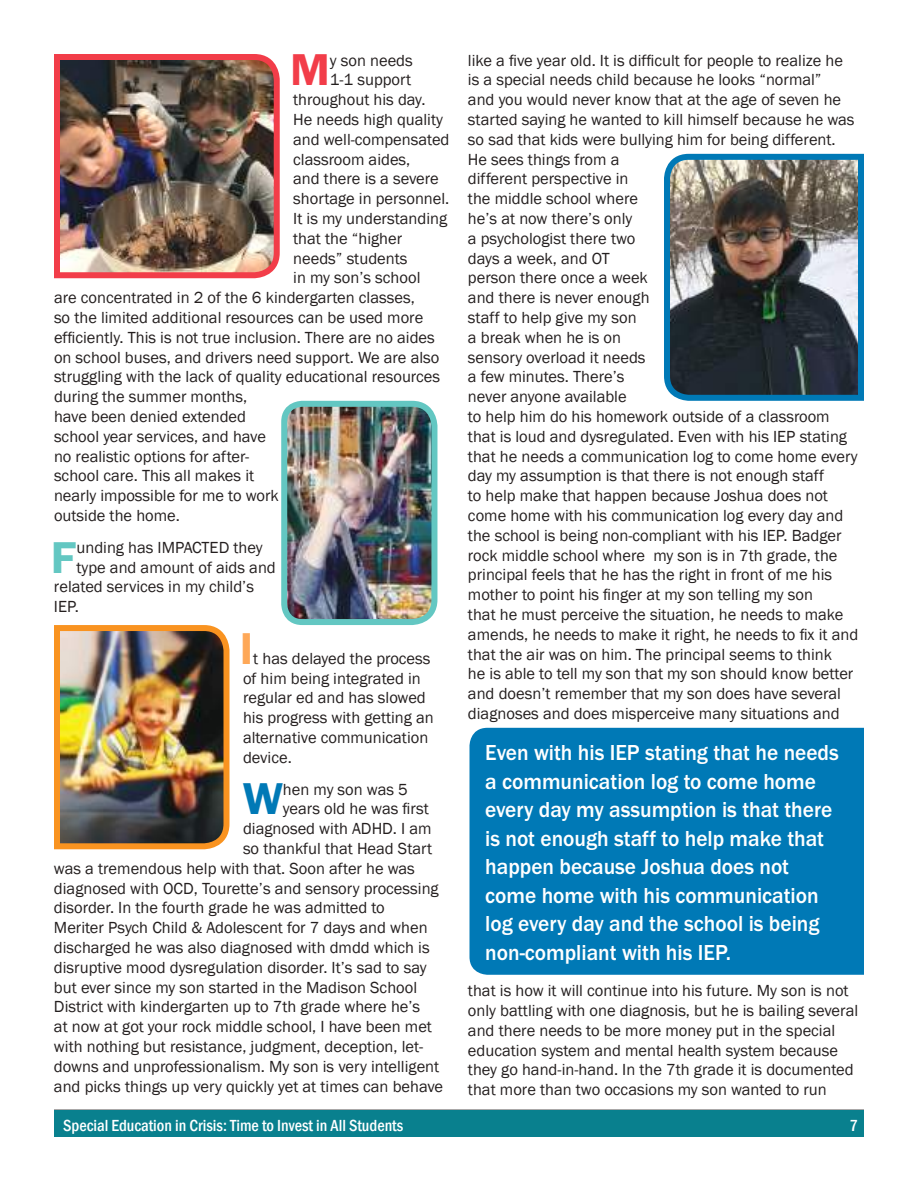
<style>
.page{position:relative;width:918px;height:1188px;background:#fff}
.page>*{position:absolute;margin:0;border:0;box-sizing:border-box;transform-origin:0 0}
.t1{font:600 46.2px "Franklin Gothic Itc T";color:#f23d49}
.t2{font:600 46.2px "Franklin Gothic Itc T";color:#63c7c2}
.t3{font:600 46.2px "Franklin Gothic Itc T";color:#fea858}
.t4{font:600 46.2px "Franklin Gothic Itc T";color:#0079b6}
.t5{font:500 22.5px/28.5px "Franklin Gothic Itc T";color:#fff;scale:.95 1}
.t6{font:16.5px/19.8px "Franklin Gothic";color:#241f1f}
.t7{font:500 condensed 16.5px "Franklin Gothic";color:#fff}
</style>
<div class="page">
<img style="left:54px;top:54px;width:226px;height:225px">
<img style="left:281px;top:400px;width:157px;height:225px">
<img style="left:54px;top:625px;width:176px;height:225px">
<img style="left:664px;top:153px;width:200px;height:248px">
<div style="left:470px;top:728px;width:394px;height:247px;background:#0079b6"></div>
<div style="left:54px;top:1110px;width:810px;height:27px;background:#09808e"></div>
<h1 class="t1" style="left:290px;top:43px;width:41px">M</h1>
<p class="t6" style="left:330px;top:51px;width:84px">y son needs</p>
<p class="t6" style="left:330px;top:70px;width:83px">1-1 support</p>
<p class="t6" style="left:293px;top:90px;width:134px">throughout his day.</p>
<p class="t6" style="left:293px;top:110px;width:151px">He needs high quality</p>
<p class="t6" style="left:293px;top:130px;width:158px">and well-compensated</p>
<p class="t6" style="left:293px;top:150px;width:119px">classroom aides,</p>
<p class="t6" style="left:293px;top:169px;width:147px">and there is a severe</p>
<p class="t6" style="left:293px;top:189px;width:158px">shortage in personnel.</p>
<p class="t6" style="left:293px;top:209px;width:155px">It is my understanding</p>
<p class="t6" style="left:293px;top:229px;width:110px">that the “higher</p>
<p class="t6" style="left:293px;top:249px;width:116px">needs” students</p>
<p class="t6" style="left:293px;top:268px;width:129px">in my son’s school</p>
<p class="t6" style="left:54px;top:288px;width:362px">are concentrated in 2 of the 6 kindergarten classes,</p>
<p class="t6" style="left:54px;top:308px;width:371px">so the limited additional resources can be used more</p>
<p class="t6" style="left:54px;top:328px;width:382px">efficiently. This is not true inclusion. There are no aides</p>
<p class="t6" style="left:54px;top:348px;width:387px">on school buses, and drivers need support. We are also</p>
<p class="t6" style="left:54px;top:367px;width:387px">struggling with the lack of quality educational resources</p>
<p class="t6" style="left:54px;top:387px;width:195px">during the summer months,</p>
<p class="t6" style="left:54px;top:407px;width:194px">have been denied extended</p>
<p class="t6" style="left:54px;top:427px;width:214px">school year services, and have</p>
<p class="t6" style="left:54px;top:447px;width:197px">no realistic options for after-</p>
<p class="t6" style="left:54px;top:466px;width:202px">school care. This all makes it</p>
<p class="t6" style="left:54px;top:486px;width:226px">nearly impossible for me to work</p>
<p class="t6" style="left:54px;top:506px;width:128px">outside the home.</p>
<h1 class="t2" style="left:51px;top:530px;width:27px">F</h1>
<p class="t6" style="left:76px;top:538px;width:188px">unding has IMPACTED they</p>
<p class="t6" style="left:76px;top:558px;width:201px">type and amount of aids and</p>
<p class="t6" style="left:54px;top:577px;width:202px">related services in my child’s</p>
<p class="t6" style="left:54px;top:597px;width:26px">IEP.</p>
<h1 class="t3" style="left:240px;top:621px;width:15px">I</h1>
<p class="t6" style="left:243px;top:649px;width:192px;text-indent:10px">t has delayed the process of him being integrated in regular ed and has slowed his progress with getting an alternative communication device.</p>
<h1 class="t4" style="left:243px;top:772px;width:42px">W</h1>
<p class="t6" style="left:283px;top:780px;width:126px">hen my son was 5</p>
<p class="t6" style="left:283px;top:799px;width:147px">years old he was first</p>
<p class="t6" style="left:243px;top:819px;width:190px">diagnosed with ADHD. I am</p>
<p class="t6" style="left:243px;top:839px;width:191px">so thankful that Head Start</p>
<p class="t6" style="left:54px;top:859px;width:362px">was a tremendous help with that. Soon after he was</p>
<p class="t6" style="left:54px;top:879px;width:386px">diagnosed with OCD, Tourette’s and sensory processing</p>
<p class="t6" style="left:54px;top:898px;width:332px">disorder. In the fourth grade he was admitted to</p>
<p class="t6" style="left:54px;top:918px;width:375px">Meriter Psych Child &amp; Adolescent for 7 days and when</p>
<p class="t6" style="left:54px;top:938px;width:377px">discharged he was also diagnosed with dmdd which is</p>
<p class="t6" style="left:54px;top:958px;width:374px">disruptive mood dysregulation disorder. It’s sad to say</p>
<p class="t6" style="left:54px;top:978px;width:365px">but ever since my son started in the Madison School</p>
<p class="t6" style="left:54px;top:997px;width:368px">District with kindergarten up to 7th grade where he’s</p>
<p class="t6" style="left:54px;top:1017px;width:379px">at now at got your rock middle school, I have been met</p>
<p class="t6" style="left:54px;top:1037px;width:371px">with nothing but resistance, judgment, deception, let-</p>
<p class="t6" style="left:54px;top:1057px;width:387px">downs and unprofessionalism. My son is very intelligent</p>
<p class="t6" style="left:54px;top:1077px;width:391px">and picks things up very quickly yet at times can behave</p>
<p class="t6" style="left:468px;top:51px;width:392px">like a five year old. It is difficult for people to realize he is a special needs child because he looks “normal”<br>and you would never know that at the age of seven he started saying he wanted to kill himself because he was so sad that kids were bullying him for being different.<br>He sees things from a<br>different perspective in<br>the middle school where<br>he’s at now there’s only<br>a psychologist there two<br>days a week, and OT<br>person there once a week<br>and there is never enough<br>staff to help give my son<br>a break when he is on<br>sensory overload it needs<br>a few minutes. There’s<br>never anyone available<br>to help him do his homework outside of a classroom that is loud and dysregulated. Even with his IEP stating that he needs a communication log to come home every day my assumption is that there is not enough staff<br>to help make that happen because Joshua does not come home with his communication log every day and the school is being non-compliant with his IEP. Badger rock middle school where my son is in 7th grade, the principal feels that he has the right in front of me his mother to point his finger at my son telling my son<br>that he must perceive the situation, he needs to make amends, he needs to make it right, he needs to fix it and that the air was on him. The principal seems to think<br>he is able to tell my son that my son should know better and doesn’t remember that my son does have several diagnoses and does misperceive many situations and</p>
<p class="t5" style="left:485px;top:738px;width:374px">Even with his IEP stating that he needs a communication log to come home every day my assumption is that there is not enough staff to help make that happen because Joshua does not come home with his communication log every day and the school is being non-compliant with his IEP.</p>
<p class="t6" style="left:468px;top:981px;width:392px">that is how it will continue into his future. My son is not only battling with one diagnosis, but he is bailing several and there needs to be more money put in the special education system and mental health system because they go hand-in-hand. In the 7th grade it is documented that more than two occasions my son wanted to run</p>
<p class="t7" style="left:63px;top:1115px;width:342px">Special Education in Crisis: Time to Invest in All Students</p>
<p class="t7" style="left:850px;top:1115px;width:10px">7</p>
</div>
